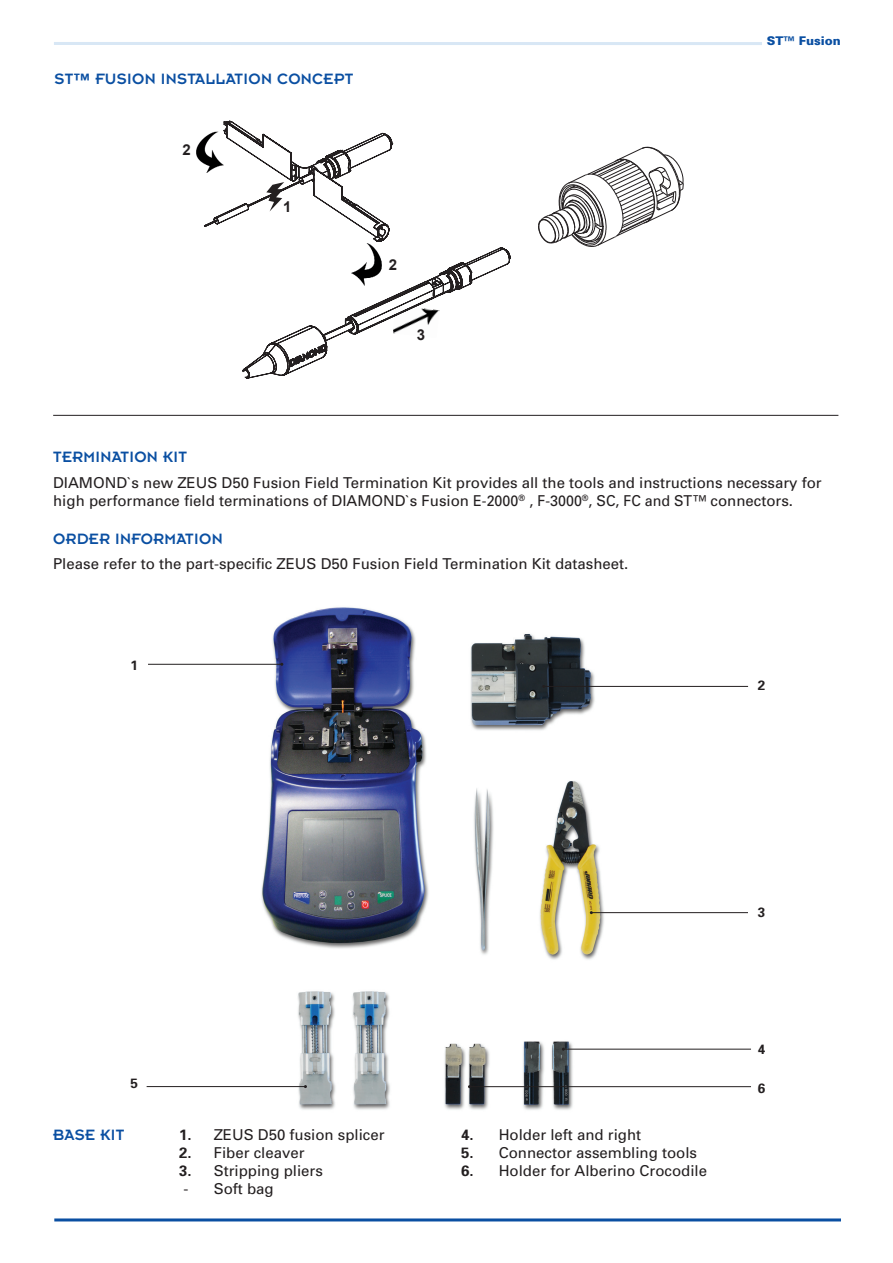
<style>
.page{position:relative;width:893px;height:1263px;background:#fff}
.page>*{position:absolute;margin:0;border:0;box-sizing:border-box;transform-origin:0 0}
.t1{font:16.5px "Insignia";letter-spacing:.02em;color:#0a4fa2}
.t2{font:15px/18.8px "Univers";color:#231f20}
.t3{font:700 15px "Arial";color:#231f20}
.t4{font:700 13.5px "Univers";color:#231f20}
.t5{font:900 12px "Univers";color:#0a4fa2}
.s1{font-weight:700}
</style>
<div class="page">
<hr style="left:54px;top:42px;width:708px;height:3px;background:#d8e7f5">
<hr style="left:54px;top:1218px;width:787px;height:3px;background:#0a4fa2">
<hr style="left:53px;top:415px;width:785px;height:1px;background:#231f20">
<img style="left:232px;top:607px;width:436px;height:503px">
<hr style="left:148px;top:664px;width:134px;height:1px;background:#231f20">
<hr style="left:544px;top:686px;width:204px;height:1px;background:#231f20">
<hr style="left:591px;top:912px;width:157px;height:1px;background:#231f20">
<hr style="left:469px;top:1086px;width:282px;height:1px;background:#231f20">
<hr style="left:147px;top:1086px;width:158px;height:1px;background:#231f20">
<hr style="left:563px;top:1049px;width:188px;height:1px;background:#231f20">
<svg style="left:538px;top:147px;width:146px;height:100px"></svg>
<img style="left:197px;top:137px;width:8px;height:28px">
<svg style="left:205px;top:120px;width:305px;height:259px"></svg>
<p class="t1" style="left:54px;top:70px;width:300px">ST™ FUSION INSTALLATION CONCEPT</p>
<p class="t3" style="left:182px;top:140px;width:10px">2</p>
<p class="t3" style="left:283px;top:197px;width:10px">1</p>
<p class="t3" style="left:389px;top:255px;width:10px">2</p>
<p class="t3" style="left:417px;top:324px;width:10px">3</p>
<p class="t5" style="left:767px;top:33px;width:76px">ST™ Fusion</p>
<p class="t1" style="left:53px;top:449px;width:135px">TERMINATION KIT</p>
<p class="t2" style="left:53px;top:472px;width:770px">DIAMOND`s new ZEUS D50 Fusion Field Termination Kit provides all the tools and instructions necessary for high performance field terminations of DIAMOND`s Fusion E-2000<sup>®</sup> , F-3000<sup>®</sup>, SC, FC and ST™ connectors.</p>
<p class="t1" style="left:53px;top:530px;width:171px">ORDER INFORMATION</p>
<p class="t2" style="left:53px;top:554px;width:577px">Please refer to the part-specific ZEUS D50 Fusion Field Termination Kit datasheet.</p>
<p class="t4" style="left:131px;top:656px;width:9px">1</p>
<p class="t4" style="left:758px;top:677px;width:9px">2</p>
<p class="t4" style="left:131px;top:1075px;width:9px">5</p>
<p class="t1" style="left:53px;top:1126px;width:73px">BASE KIT</p>
<p class="t2" style="left:179px;top:1124px;width:207px"><span class="s1">1.</span> ZEUS D50 fusion splicer</p>
<p class="t2" style="left:461px;top:1124px;width:182px"><span class="s1">4.</span> Holder left and right</p>
<p class="t2" style="left:179px;top:1142px;width:127px"><span class="s1">2.</span> Fiber cleaver</p>
<p class="t2" style="left:461px;top:1142px;width:237px"><span class="s1">5.</span> Connector assembling tools</p>
<p class="t2" style="left:179px;top:1160px;width:145px"><span class="s1">3.</span> Stripping pliers</p>
<p class="t2" style="left:461px;top:1160px;width:247px"><span class="s1">6.</span> Holder for Alberino Crocodile</p>
<p class="t2" style="left:183px;top:1178px;width:92px">- Soft bag</p>
<p class="t4" style="left:758px;top:903px;width:9px">3</p>
<p class="t4" style="left:758px;top:1040px;width:9px">4</p>
<p class="t4" style="left:758px;top:1079px;width:9px">6</p>
</div>
